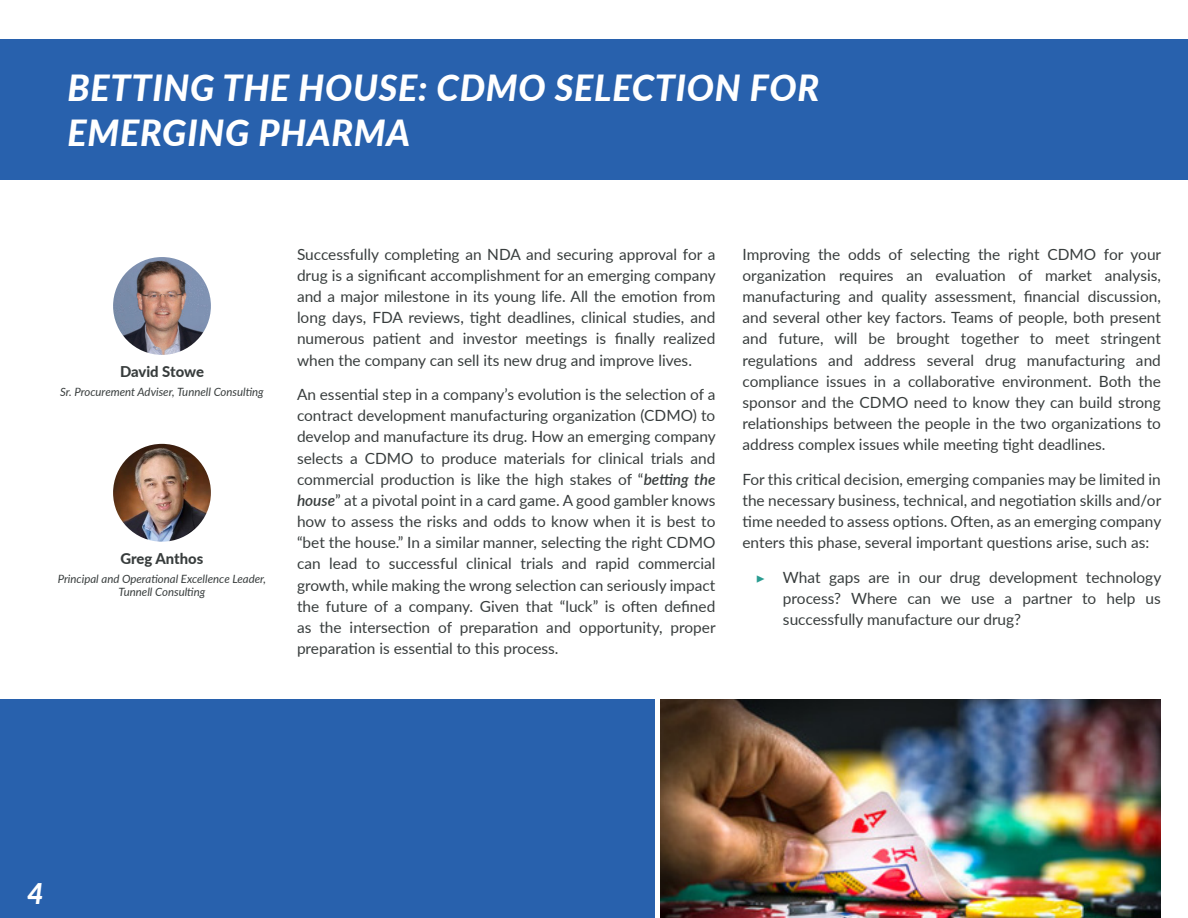
<style>
.page{position:relative;width:1188px;height:918px;background:#fff}
.page>*{position:absolute;margin:0;border:0;box-sizing:border-box;transform-origin:0 0}
.Article_Title{font:italic 800 36px/45px "Lato";letter-spacing:.02em;color:#fff}
.Page_Numbers{font:italic 800 28.5px "Lato";color:#fff}
.Body{font:15.45px/21.1px "Lato";color:#383d3d;text-align:justify}
.From_the_Author_Byli{font:800 14.85px "Lato";letter-spacing:-.005em;color:#383d3d}
.From_the_Author_Byli-2{font:italic 11.4px/13.5px "Lato";color:#383d3d;text-align:center}
.s1{font-weight:600;font-style:italic}
.s2{font-family:"Minion Pro";color:#299c91}
</style>
<div class="page">
<div style="left:0;top:39px;width:1188px;height:140px;background:#2861ad"></div>
<div style="left:0;top:700px;width:655px;height:218px;background:#2861ad"></div>
<img style="left:660px;top:700px;width:501px;height:218px">
<img style="left:113px;top:257px;width:98px;height:98px;border-radius:49px">
<img style="left:113px;top:444px;width:98px;height:98px;border-radius:49px">
<p class="Article_Title" style="left:68px;top:64px;width:753px">BETTING THE HOUSE: CDMO SELECTION FOR<br>EMERGING PHARMA</p>
<p class="From_the_Author_Byli" style="left:120px;top:360px;width:85px">David Stowe</p>
<p class="From_the_Author_Byli-2" style="left:60px;top:385px;width:205px">Sr. Procurement Adviser, Tunnell Consulting</p>
<p class="From_the_Author_Byli" style="left:121px;top:547px;width:84px">Greg Anthos</p>
<p class="From_the_Author_Byli-2" style="left:58px;top:571px;width:210px">Principal and Operational Excellence Leader,<br>Tunnell Consulting</p>
<p class="Body" style="left:297px;top:243px;width:420px">Successfully completing an NDA and securing approval for a drug is a significant accomplishment for an emerging company and a major milestone in its young life. All the emotion from long days, FDA reviews, tight deadlines, clinical studies, and numerous patient and investor meetings is finally realized when the company can sell its new drug and improve lives.</p>
<p class="Body" style="left:297px;top:383px;width:420px">An essential step in a company’s evolution is the selection of a contract development manufacturing organization (CDMO) to develop and manufacture its drug. How an emerging company selects a CDMO to produce materials for clinical trials and commercial production is like the high stakes of “<span class="s1">betting the house</span>” at a pivotal point in a card game. A good gambler knows how to assess the risks and odds to know when it is best to “bet the house.” In a similar manner, selecting the right CDMO can lead to successful clinical trials and rapid commercial growth, while making the wrong selection can seriously impact the future of a company. Given that “luck” is often defined as the intersection of preparation and opportunity, proper preparation is essential to this process.</p>
<p class="Body" style="left:742px;top:243px;width:420px">Improving the odds of selecting the right CDMO for your organization requires an evaluation of market analysis, manufacturing and quality assessment, financial discussion, and several other key factors. Teams of people, both present and future, will be brought together to meet stringent regulations and address several drug manufacturing and compliance issues in a collaborative environment. Both the sponsor and the CDMO need to know they can build strong relationships between the people in the two organizations to address complex issues while meeting tight deadlines.</p>
<p class="Body" style="left:742px;top:468px;width:420px">For this critical decision, emerging companies may be limited in the necessary business, technical, and negotiation skills and/or time needed to assess options. Often, as an emerging company enters this phase, several important questions arise, such as:</p>
<p class="Body" style="left:783px;top:566px;width:380px;text-indent:-27px"><span class="s2">▶</span> What gaps are in our drug development technology process? Where can we use a partner to help us successfully manufacture our drug?</p>
<p class="Page_Numbers" style="left:27px;top:872px;width:18px">4</p>
</div>
